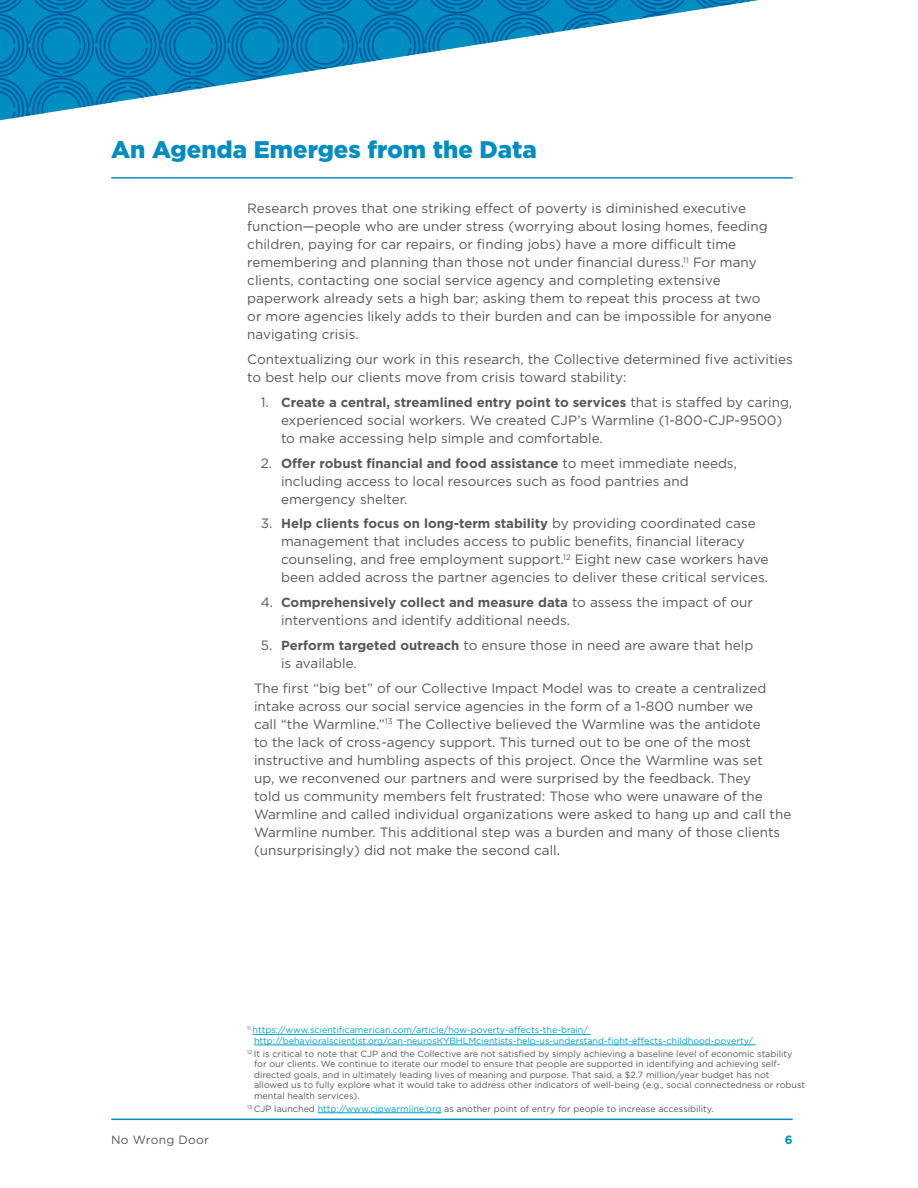
<style>
.page{position:relative;width:918px;height:1188px;background:#fff}
.page>*{position:absolute;margin:0;border:0;box-sizing:border-box;transform-origin:0 0}
.t1{font:900 24px "Gotham";color:#008dc1}
.Paragraph_Style_1{font:13.5px/18px "Gotham";color:#57585a}
.t2{font:700 13.2px "Gotham";color:#57585a}
.t3{font:12px "Gotham";letter-spacing:.02em;color:#57585a}
.t4{font:700 12px "Gotham";color:#008dc1}
.t5{font:9px/10.5px "Gotham";color:#57585a}
.t6{font:9px/10.5px "Gotham";color:#00a3ce}
.s1{font-weight:400;font-size:13.5px}
.s2{font-weight:700;font-size:13.2px}
.s3{color:#00a3ce}
</style>
<div class="page">
<hr style="left:111px;top:1119px;width:682px;height:1px;background:#008dc1">
<hr style="left:111px;top:177px;width:682px;height:2px;background:#008dc1">
<hr style="left:253px;top:1034px;width:338px;height:1px;background:#00a3ce">
<hr style="left:254px;top:1045px;width:502px;height:1px;background:#00a3ce">
<hr style="left:318px;top:1113px;width:123px;height:1px;background:#00a3ce">
<svg style="left:0;top:0;width:759px;height:121px"></svg>
<p class="t1" style="left:111px;top:136px;width:427px">An Agenda Emerges from the Data</p>
<p class="Paragraph_Style_1" style="left:247px;top:200px;width:526px">Research proves that one striking effect of poverty is diminished executive function—people who are under stress (worrying about losing homes, feeding children, paying for car repairs, or finding jobs) have a more difficult time remembering and planning than those not under financial duress.<sup>11</sup> For many clients, contacting one social service agency and completing extensive paperwork already sets a high bar; asking them to repeat this process at two or more agencies likely adds to their burden and can be impossible for anyone navigating crisis.</p>
<p class="Paragraph_Style_1" style="left:247px;top:350px;width:547px">Contextualizing our work in this research, the Collective determined five activities to best help our clients move from crisis toward stability:</p>
<p class="t2" style="left:261px;top:393px;width:533px"><span class="s1">1.</span> Create a central, streamlined entry point to services <span class="s1">that is staffed by caring,</span></p>
<p class="Paragraph_Style_1" style="left:281px;top:411px;width:503px">experienced social workers. We created CJP’s Warmline (1-800-CJP-9500) to make accessing help simple and comfortable.</p>
<p class="t2" style="left:261px;top:454px;width:478px"><span class="s1">2.</span> Offer robust financial and food assistance <span class="s1">to meet immediate needs,</span></p>
<p class="Paragraph_Style_1" style="left:281px;top:472px;width:409px">including access to local resources such as food pantries and emergency shelter.</p>
<p class="t2" style="left:261px;top:515px;width:496px"><span class="s1">3.</span> Help clients focus on long-term stability <span class="s1">by providing coordinated case</span></p>
<p class="Paragraph_Style_1" style="left:281px;top:533px;width:489px">management that includes access to public benefits, financial literacy counseling, and free employment support.<sup>12</sup> Eight new case workers have been added across the partner agencies to deliver these critical services.</p>
<p class="t2" style="left:261px;top:594px;width:494px"><span class="s1">4.</span> Comprehensively collect and measure data <span class="s1">to assess the impact of our</span></p>
<p class="Paragraph_Style_1" style="left:281px;top:611px;width:291px">interventions and identify additional needs.</p>
<p class="Paragraph_Style_1" style="left:281px;top:636px;width:474px;text-indent:-20px">5. <span class="s2">Perform targeted outreach</span> to ensure those in need are aware that help is available.</p>
<p class="Paragraph_Style_1" style="left:254px;top:679px;width:539px">The first “big bet” of our Collective Impact Model was to create a centralized intake across our social service agencies in the form of a 1-800 number we<br>call “the Warmline.”<sup>13</sup> The Collective believed the Warmline was the antidote<br>to the lack of cross-agency support. This turned out to be one of the most instructive and humbling aspects of this project. Once the Warmline was set<br>up, we reconvened our partners and were surprised by the feedback. They<br>told us community members felt frustrated: Those who were unaware of the Warmline and called individual organizations were asked to hang up and call the Warmline number. This additional step was a burden and many of those clients (unsurprisingly) did not make the second call.</p>
<p class="t6" style="left:254px;top:1025px;width:500px;text-indent:-7px"><sup>11</sup> https://www.scientificamerican.com/article/how-poverty-affects-the-brain/ http://behavioralscientist.org/can-neurosKYBHLMcientists-help-us-understand-fight-effects-childhood-poverty/</p>
<p class="t5" style="left:254px;top:1048px;width:553px;text-indent:-7px"><sup>12</sup> It is critical to note that CJP and the Collective are not satisfied by simply achieving a baseline level of economic stability for our clients. We continue to iterate our model to ensure that people are supported in identifying and achieving self&shy;directed goals, and in ultimately leading lives of meaning and purpose. That said, a $2.7 million/year budget has not allowed us to fully explore what it would take to address other indicators of well-being (e.g., social connectedness or robust mental health services).</p>
<p class="t5" style="left:247px;top:1103px;width:468px"><sup>13</sup> CJP launched <span class="s3">http://www.cjpwarmline.org</span> as another point of entry for people to increase accessibility.</p>
<p class="t3" style="left:111px;top:1133px;width:99px">No Wrong Door</p>
<p class="t4" style="left:785px;top:1131px;width:9px">6</p>
</div>
